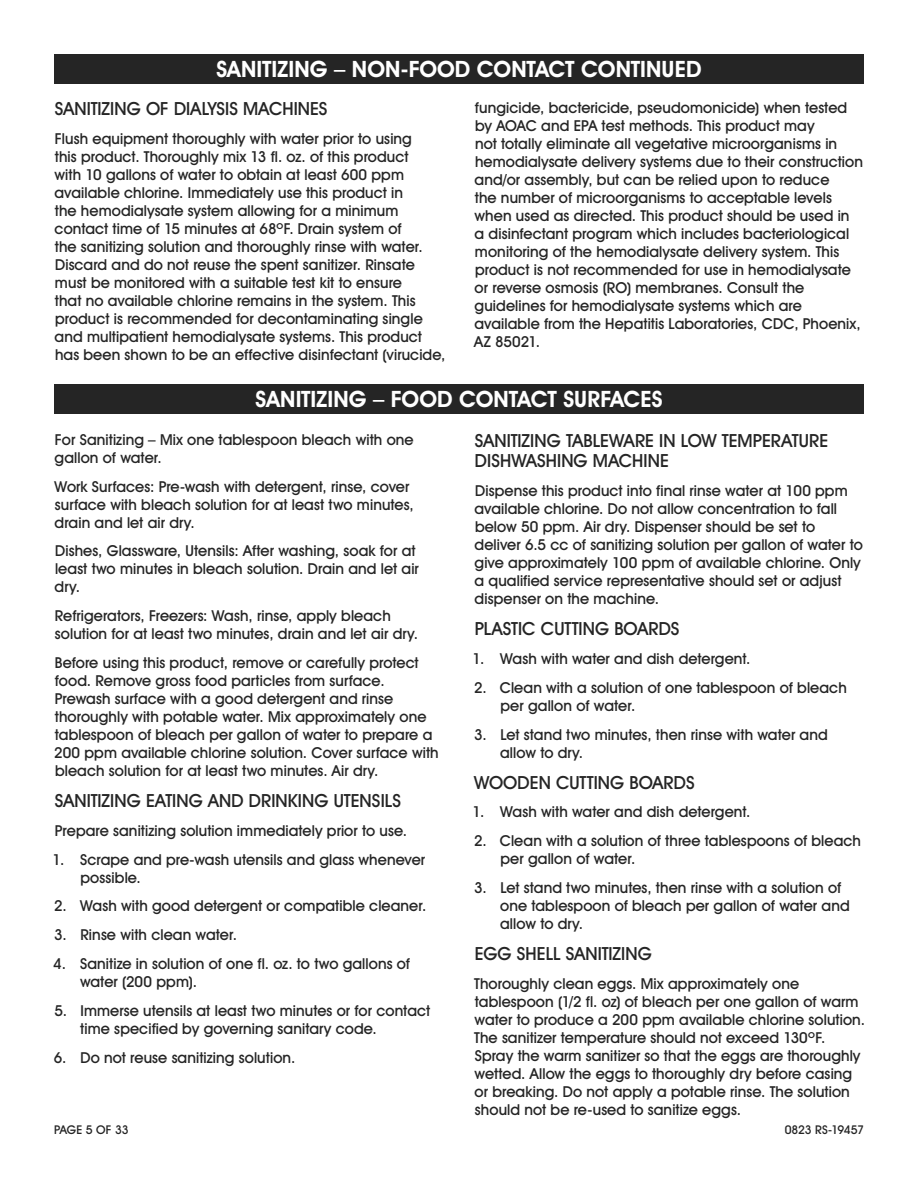
<style>
.page{position:relative;width:918px;height:1188px;background:#fff}
.page>*{position:absolute;margin:0;border:0;box-sizing:border-box;transform-origin:0 0}
.t1{font:700 22.5px "Uline Two Knine";color:#fff}
.t2{font:18px/20.2px "Uline Two Knine";letter-spacing:.005em;color:#252525}
.t3{font:15px/18px "Uline Two Knine";letter-spacing:.005em;color:#252525}
.t4{font:12px "Uline Two Knine";letter-spacing:-.01em;color:#252525}
.s1{font-weight:400}
</style>
<div class="page">
<div style="left:54px;top:384px;width:810px;height:30px;background:#252525"></div>
<div style="left:54px;top:54px;width:810px;height:30px;background:#252525"></div>
<h1 class="t1" style="left:216px;top:56px;width:487px">SANITIZING <span class="s1">–</span> NON-FOOD CONTACT CONTINUED</h1>
<p class="t2" style="left:55px;top:99px;width:274px">SANITIZING OF DIALYSIS MACHINES</p>
<p class="t3" style="left:55px;top:130px;width:392px">Flush equipment thoroughly with water prior to using<br>this product. Thoroughly mix 13 fl. oz. of this product<br>with 10 gallons of water to obtain at least 600 ppm available chlorine. Immediately use this product in<br>the hemodialysate system allowing for a minimum contact time of 15 minutes at 68ºF. Drain system of<br>the sanitizing solution and thoroughly rinse with water.<br>Discard and do not reuse the spent sanitizer. Rinsate must be monitored with a suitable test kit to ensure<br>that no available chlorine remains in the system. This product is recommended for decontaminating single and multipatient hemodialysate systems. This product has been shown to be an effective disinfectant (virucide,</p>
<p class="t3" style="left:474px;top:99px;width:390px">fungicide, bactericide, pseudomonicide) when tested by AOAC and EPA test methods. This product may<br>not totally eliminate all vegetative microorganisms in hemodialysate delivery systems due to their construction and/or assembly, but can be relied upon to reduce<br>the number of microorganisms to acceptable levels when used as directed. This product should be used in<br>a disinfectant program which includes bacteriological monitoring of the hemodialysate delivery system. This product is not recommended for use in hemodialysate or reverse osmosis (RO) membranes. Consult the guidelines for hemodialysate systems which are available from the Hepatitis Laboratories, CDC, Phoenix, AZ 85021.</p>
<h1 class="t1" style="left:256px;top:386px;width:408px">SANITIZING <span class="s1">–</span> FOOD CONTACT SURFACES</h1>
<p class="t3" style="left:55px;top:430px;width:361px">For Sanitizing – Mix one tablespoon bleach with one gallon of water.</p>
<p class="t3" style="left:55px;top:477px;width:361px">Work Surfaces: Pre-wash with detergent, rinse, cover surface with bleach solution for at least two minutes, drain and let air dry.</p>
<p class="t3" style="left:55px;top:542px;width:366px">Dishes, Glassware, Utensils: After washing, soak for at least two minutes in bleach solution. Drain and let air dry.</p>
<p class="t3" style="left:55px;top:607px;width:365px">Refrigerators, Freezers: Wash, rinse, apply bleach solution for at least two minutes, drain and let air dry.</p>
<p class="t3" style="left:54px;top:653px;width:386px">Before using this product, remove or carefully protect food. Remove gross food particles from surface.<br>Prewash surface with a good detergent and rinse thoroughly with potable water. Mix approximately one tablespoon of bleach per gallon of water to prepare a 200 ppm available chlorine solution. Cover surface with bleach solution for at least two minutes. Air dry.</p>
<p class="t2" style="left:55px;top:790px;width:348px">SANITIZING EATING AND DRINKING UTENSILS</p>
<p class="t3" style="left:55px;top:821px;width:354px">Prepare sanitizing solution immediately prior to use.</p>
<p class="t3" style="left:81px;top:850px;width:346px;text-indent:-28px">1. Scrape and pre-wash utensils and glass whenever possible.</p>
<p class="t3" style="left:54px;top:897px;width:374px">2. Wash with good detergent or compatible cleaner.</p>
<p class="t3" style="left:54px;top:926px;width:185px">3. Rinse with clean water.</p>
<p class="t3" style="left:80px;top:955px;width:332px;text-indent:-27px">4. Sanitize in solution of one fl. oz. to two gallons of water (200 ppm).</p>
<p class="t3" style="left:80px;top:1001px;width:351px;text-indent:-26px">5. Immerse utensils at least two minutes or for contact time specified by governing sanitary code.</p>
<p class="t3" style="left:54px;top:1048px;width:243px">6. Do not reuse sanitizing solution.</p>
<p class="t2" style="left:475px;top:430px;width:355px">SANITIZING TABLEWARE IN LOW TEMPERATURE<br>DISHWASHING MACHINE</p>
<p class="t3" style="left:475px;top:482px;width:390px">Dispense this product into final rinse water at 100 ppm available chlorine. Do not allow concentration to fall below 50 ppm. Air dry. Dispenser should be set to deliver 6.5 cc of sanitizing solution per gallon of water to give approximately 100 ppm of available chlorine. Only a qualified service representative should set or adjust dispenser on the machine.</p>
<p class="t2" style="left:475px;top:618px;width:206px">PLASTIC CUTTING BOARDS</p>
<p class="t3" style="left:473px;top:650px;width:280px">1. Wash with water and dish detergent.</p>
<p class="t3" style="left:501px;top:678px;width:348px;text-indent:-26px">2. Clean with a solution of one tablespoon of bleach per gallon of water.</p>
<p class="t3" style="left:500px;top:725px;width:329px;text-indent:-26px">3. Let stand two minutes, then rinse with water and allow to dry.</p>
<p class="t2" style="left:474px;top:772px;width:222px">WOODEN CUTTING BOARDS</p>
<p class="t3" style="left:473px;top:803px;width:280px">1. Wash with water and dish detergent.</p>
<p class="t3" style="left:501px;top:832px;width:362px;text-indent:-26px">2. Clean with a solution of three tablespoons of bleach per gallon of water.</p>
<p class="t3" style="left:500px;top:879px;width:351px;text-indent:-26px">3. Let stand two minutes, then rinse with a solution of one tablespoon of bleach per gallon of water and allow to dry.</p>
<p class="t2" style="left:475px;top:943px;width:179px">EGG SHELL SANITIZING</p>
<p class="t3" style="left:474px;top:974px;width:392px">Thoroughly clean eggs. Mix approximately one tablespoon (1/2 fl. oz) of bleach per one gallon of warm water to produce a 200 ppm available chlorine solution.<br>The sanitizer temperature should not exceed 130ºF.<br>Spray the warm sanitizer so that the eggs are thoroughly wetted. Allow the eggs to thoroughly dry before casing or breaking. Do not apply a potable rinse. The solution should not be re-used to sanitize eggs.</p>
<p class="t4" style="left:54px;top:1122px;width:76px">PAGE 5 OF 33</p>
<p class="t4" style="left:785px;top:1122px;width:81px">0823 RS-19457</p>
</div>
